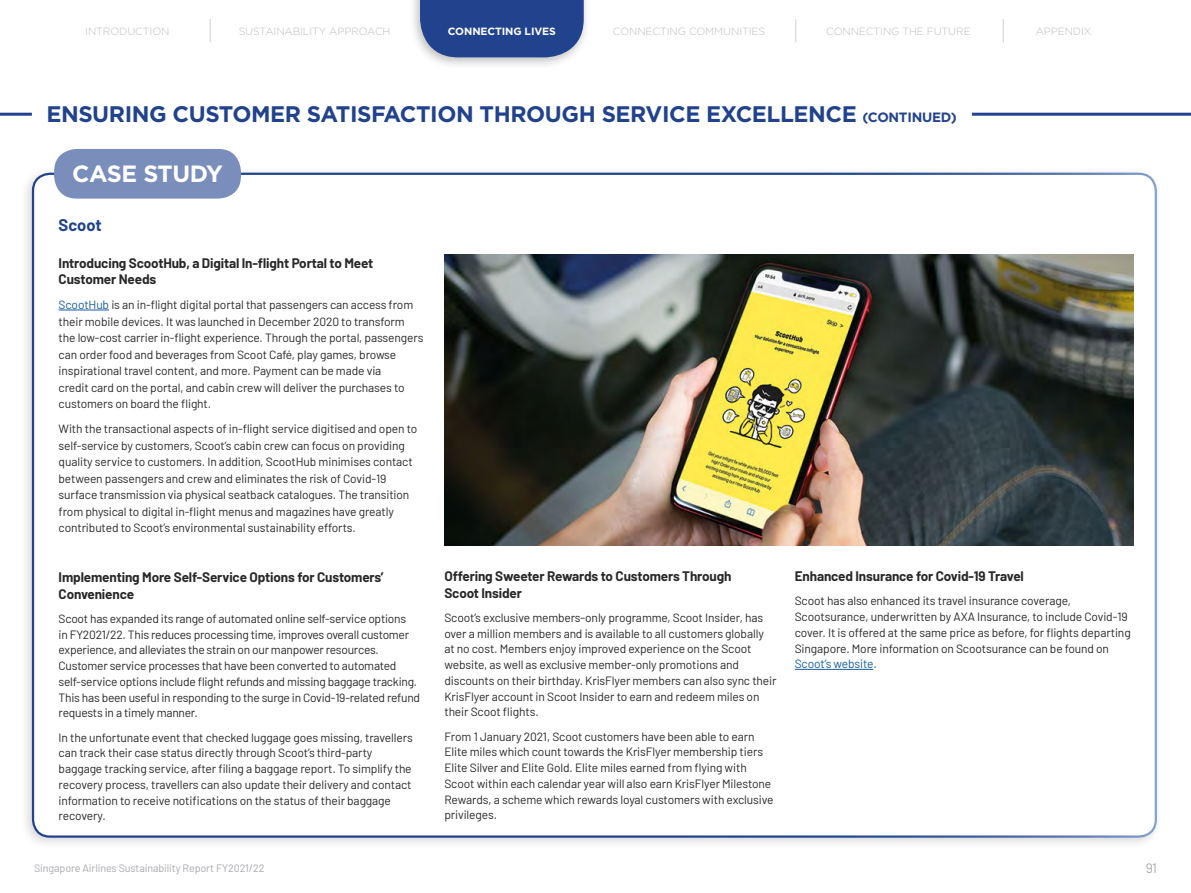
<style>
.page{position:relative;width:1191px;height:893px;background:#fff}
.page>*{position:absolute;margin:0;border:0;box-sizing:border-box;transform-origin:0 0}
.t1{font:700 23.55px "Gotham";letter-spacing:-.02em;color:#fff}
.t2{font:700 22.5px "Gotham";letter-spacing:-.02em;color:#21428d}
.t3{font:700 16.5px "Barlow";letter-spacing:-.005em;color:#21428d}
.t4{font:13.65px "Barlow";color:#a8a9ad}
.t5{font:700 13.5px/16.5px "Barlow";letter-spacing:-.01em;color:#292829}
.t6{font:12px/15.8px "Barlow";letter-spacing:-.01em;color:#292829}
.t7{font:10.8px "Barlow";letter-spacing:-.01em;color:#a8a9ad}
.t8{font:300 10.5px "Gotham";letter-spacing:-.01em;color:#bfbebf}
.t9{font:700 10.5px "Gotham";letter-spacing:-.01em;color:#fff}
.s1{font-size:13.5px}
.s2{color:#175d9e}
</style>
<div class="page">
<hr style="left:0;top:113px;width:32px;height:3px;background:#21428d">
<hr style="left:972px;top:113px;width:219px;height:3px;background:#21428d">
<div style="left:20px;top:167px;width:1142px;height:683px;background:#231f20;opacity:.17"></div>
<div style="left:33px;top:174px;width:1122px;height:663px;background:#fff;border-radius:17px"></div>
<div style="left:54px;top:149px;width:187px;height:50px;background:#7a8ebb;border-radius:22px"></div>
<hr style="left:59px;top:310px;width:50px;height:1px;background:#175d9e">
<hr style="left:794px;top:669px;width:79px;height:1px;background:#175d9e">
<img style="left:444px;top:254px;width:689px;height:292px">
<div style="left:409px;top:0;width:182px;height:70px;background:#231f20;opacity:.28"></div>
<div style="left:420px;top:0;width:164px;height:57px;background:#21428d"></div>
<svg style="left:210px;top:19px;width:1px;height:23px"></svg>
<svg style="left:795px;top:19px;width:1px;height:23px"></svg>
<svg style="left:1003px;top:19px;width:1px;height:23px"></svg>
<p class="t8" style="left:85px;top:25px;width:86px">INTRODUCTION</p>
<p class="t8" style="left:239px;top:26px;width:153px">SUSTAINABILITY APPROACH</p>
<p class="t9" style="left:448px;top:24px;width:109px">CONNECTING LIVES</p>
<p class="t8" style="left:613px;top:26px;width:154px">CONNECTING COMMUNITIES</p>
<p class="t8" style="left:826px;top:26px;width:146px">CONNECTING THE FUTURE</p>
<p class="t8" style="left:1035px;top:26px;width:57px">APPENDIX</p>
<p class="t2" style="left:46px;top:99px;width:911px">ENSURING CUSTOMER SATISFACTION THROUGH SERVICE EXCELLENCE <span class="s1">(CONTINUED)</span></p>
<p class="t1" style="left:72px;top:158px;width:152px">CASE STUDY</p>
<p class="t3" style="left:59px;top:213px;width:44px">Scoot</p>
<p class="t5" style="left:59px;top:253px;width:316px">Introducing ScootHub, a Digital In-flight Portal to Meet<br>Customer Needs</p>
<p class="t6" style="left:59px;top:296px;width:366px;line-height:16.5px"><span class="s2">ScootHub</span> is an in-flight digital portal that passengers can access from their mobile devices. It was launched in December 2020 to transform the low-cost carrier in-flight experience. Through the portal, passengers can order food and beverages from Scoot Café, play games, browse inspirational travel content, and more. Payment can be made via<br>credit card on the portal, and cabin crew will deliver the purchases to customers on board the flight.</p>
<p class="t6" style="left:59px;top:420px;width:360px;line-height:16.5px">With the transactional aspects of in-flight service digitised and open to self-service by customers, Scoot’s cabin crew can focus on providing quality service to customers. In addition, ScootHub minimises contact between passengers and crew and eliminates the risk of Covid-19 surface transmission via physical seatback catalogues. The transition from physical to digital in-flight menus and magazines have greatly contributed to Scoot’s environmental sustainability efforts.</p>
<p class="t5" style="left:59px;top:568px;width:326px">Implementing More Self-Service Options for Customers’<br>Convenience</p>
<p class="t6" style="left:59px;top:610px;width:363px">Scoot has expanded its range of automated online self-service options<br>in FY2021/22. This reduces processing time, improves overall customer experience, and alleviates the strain on our manpower resources.<br>Customer service processes that have been converted to automated self-service options include flight refunds and missing baggage tracking.<br>This has been useful in responding to the surge in Covid-19-related refund requests in a timely manner.</p>
<p class="t6" style="left:59px;top:728px;width:356px">In the unfortunate event that checked luggage goes missing, travellers can track their case status directly through Scoot’s third-party baggage tracking service, after filing a baggage report. To simplify the recovery process, travellers can also update their delivery and contact information to receive notifications on the status of their baggage recovery.</p>
<p class="t5" style="left:444px;top:567px;width:289px">Offering Sweeter Rewards to Customers Through<br>Scoot Insider</p>
<p class="t6" style="left:444px;top:609px;width:333px">Scoot’s exclusive members-only programme, Scoot Insider, has over a million members and is available to all customers globally at no cost. Members enjoy improved experience on the Scoot website, as well as exclusive member-only promotions and discounts on their birthday. KrisFlyer members can also sync their KrisFlyer account in Scoot Insider to earn and redeem miles on their Scoot flights.</p>
<p class="t6" style="left:444px;top:727px;width:331px">From 1 January 2021, Scoot customers have been able to earn Elite miles which count towards the KrisFlyer membership tiers Elite Silver and Elite Gold. Elite miles earned from flying with Scoot within each calendar year will also earn KrisFlyer Milestone Rewards, a scheme which rewards loyal customers with exclusive privileges.</p>
<p class="t5" style="left:794px;top:567px;width:231px">Enhanced Insurance for Covid-19 Travel</p>
<p class="t6" style="left:794px;top:592px;width:337px">Scoot has also enhanced its travel insurance coverage, Scootsurance, underwritten by AXA Insurance, to include Covid-19 cover. It is offered at the same price as before, for flights departing Singapore. More information on Scootsurance can be found on <span class="s2">Scoot’s website</span>.</p>
<p class="t7" style="left:34px;top:860px;width:232px">Singapore Airlines Sustainability Report FY2021/22</p>
<p class="t4" style="left:1145px;top:858px;width:13px">91</p>
</div>
